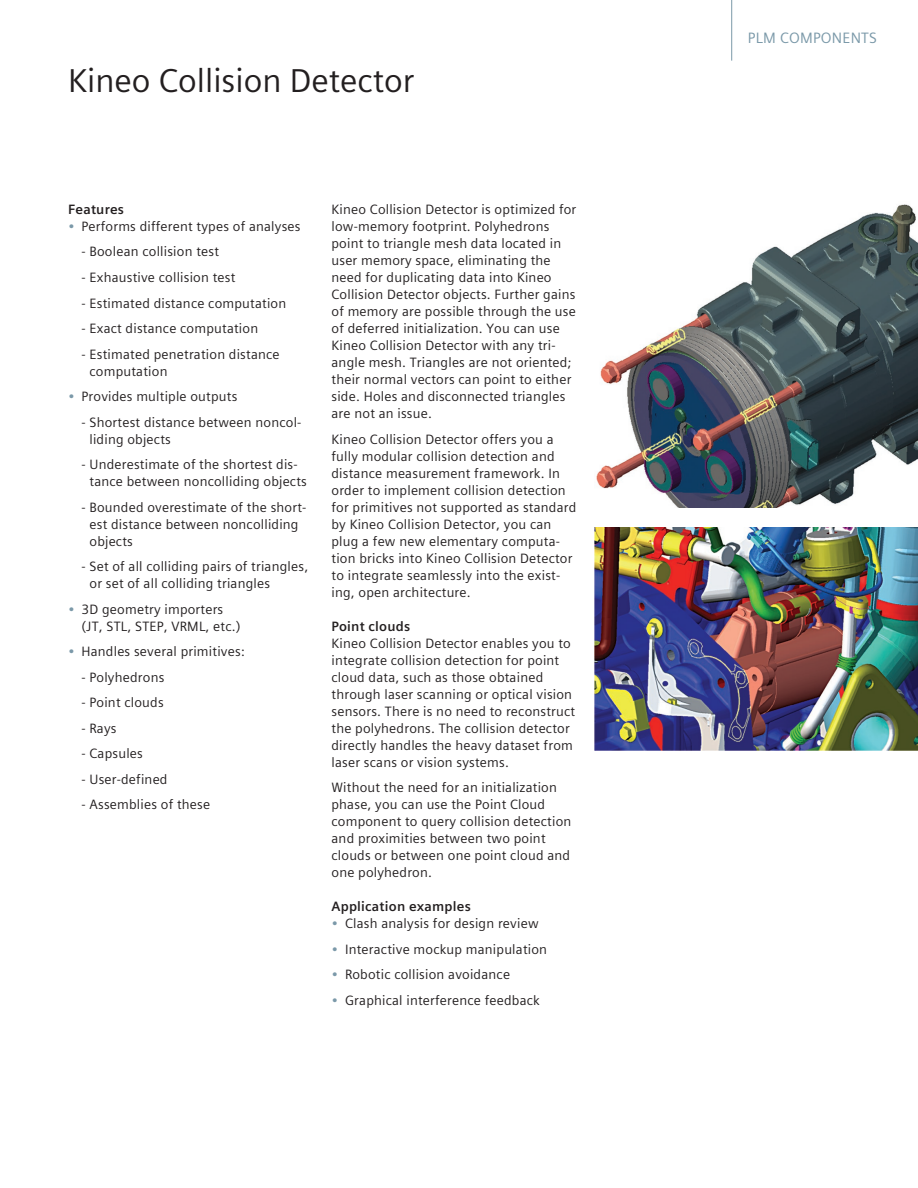
<style>
.page{position:relative;width:918px;height:1188px;background:#fff}
.page>*{position:absolute;margin:0;border:0;box-sizing:border-box;transform-origin:0 0}
.t1{font:33px "Siemens Sans Global";color:#231f20}
.t2{font:15px "Siemens Sans Global";letter-spacing:.015em;color:#7b99a9}
.t3{font:13.5px/17px "Siemens Sans Global";letter-spacing:.015em;color:#231f20}
.t4{font:700 13.5px "Siemens Sans Global";letter-spacing:.015em;color:#231f20}
.s1{color:#7b99a9}
</style>
<div class="page">
<hr style="left:731px;top:0;width:1px;height:61px;background:#7b99a9">
<img style="left:595px;top:527px;width:323px;height:224px">
<img style="left:596px;top:204px;width:322px;height:304px">
<h1 class="t1" style="left:68px;top:56px;width:348px">Kineo Collision Detector</h1>
<p class="t4" style="left:68px;top:199px;width:58px">Features</p>
<p class="t3" style="left:68px;top:218px;width:234px"><span class="s1">•</span> Performs different types of analyses</p>
<p class="t3" style="left:82px;top:243px;width:139px">- Boolean collision test</p>
<p class="t3" style="left:82px;top:269px;width:155px">- Exhaustive collision test</p>
<p class="t3" style="left:82px;top:294px;width:206px">- Estimated distance computation</p>
<p class="t3" style="left:82px;top:320px;width:178px">- Exact distance computation</p>
<p class="t3" style="left:90px;top:345px;width:192px;text-indent:-8px">- Estimated penetration distance computation</p>
<p class="t3" style="left:68px;top:388px;width:171px"><span class="s1">•</span> Provides multiple outputs</p>
<p class="t3" style="left:90px;top:414px;width:214px;text-indent:-8px">- Shortest distance between noncol&shy;liding objects</p>
<p class="t3" style="left:90px;top:456px;width:219px;text-indent:-8px">- Underestimate of the shortest dis&shy;tance between noncolliding objects</p>
<p class="t3" style="left:90px;top:499px;width:218px;text-indent:-8px">- Bounded overestimate of the short&shy;est distance between noncolliding objects</p>
<p class="t3" style="left:90px;top:558px;width:220px;text-indent:-8px">- Set of all colliding pairs of triangles, or set of all colliding triangles</p>
<p class="t3" style="left:82px;top:601px;width:161px;text-indent:-14px"><span class="s1">•</span> 3D geometry importers (JT, STL, STEP, VRML, etc.)</p>
<p class="t3" style="left:68px;top:643px;width:178px"><span class="s1">•</span> Handles several primitives:</p>
<p class="t3" style="left:82px;top:669px;width:84px">- Polyhedrons</p>
<p class="t3" style="left:82px;top:694px;width:84px">- Point clouds</p>
<p class="t3" style="left:82px;top:720px;width:37px">- Rays</p>
<p class="t3" style="left:82px;top:745px;width:63px">- Capsules</p>
<p class="t3" style="left:82px;top:771px;width:88px">- User-defined</p>
<p class="t3" style="left:82px;top:796px;width:130px">- Assemblies of these</p>
<p class="t3" style="left:332px;top:201px;width:246px">Kineo Collision Detector is optimized for low-memory footprint. Polyhedrons point to triangle mesh data located in user memory space, eliminating the need for duplicating data into Kineo Collision Detector objects. Further gains of memory are possible through the use of deferred initialization. You can use Kineo Collision Detector with any tri&shy;angle mesh. Triangles are not oriented; their normal vectors can point to either side. Holes and disconnected triangles are not an issue.</p>
<p class="t3" style="left:332px;top:431px;width:246px">Kineo Collision Detector offers you a fully modular collision detection and distance measurement framework. In order to implement collision detection for primitives not supported as standard by Kineo Collision Detector, you can plug a few new elementary computa&shy;tion bricks into Kineo Collision Detector to integrate seamlessly into the exist&shy;ing, open architecture.</p>
<p class="t4" style="left:332px;top:616px;width:80px">Point clouds</p>
<p class="t3" style="left:332px;top:635px;width:245px">Kineo Collision Detector enables you to integrate collision detection for point cloud data, such as those obtained through laser scanning or optical vision sensors. There is no need to reconstruct the polyhedrons. The collision detector directly handles the heavy dataset from laser scans or vision systems.</p>
<p class="t3" style="left:332px;top:779px;width:241px">Without the need for an initialization phase, you can use the Point Cloud component to query collision detection and proximities between two point clouds or between one point cloud and one polyhedron.</p>
<p class="t4" style="left:332px;top:896px;width:141px">Application examples</p>
<p class="t3" style="left:332px;top:915px;width:209px"><span class="s1">•</span> Clash analysis for design review</p>
<p class="t3" style="left:332px;top:941px;width:217px"><span class="s1">•</span> Interactive mockup manipulation</p>
<p class="t3" style="left:332px;top:966px;width:180px"><span class="s1">•</span> Robotic collision avoidance</p>
<p class="t3" style="left:332px;top:992px;width:210px"><span class="s1">•</span> Graphical interference feedback</p>
<p class="t2" style="left:748px;top:27px;width:131px">PLM COMPONENTS</p>
</div>
